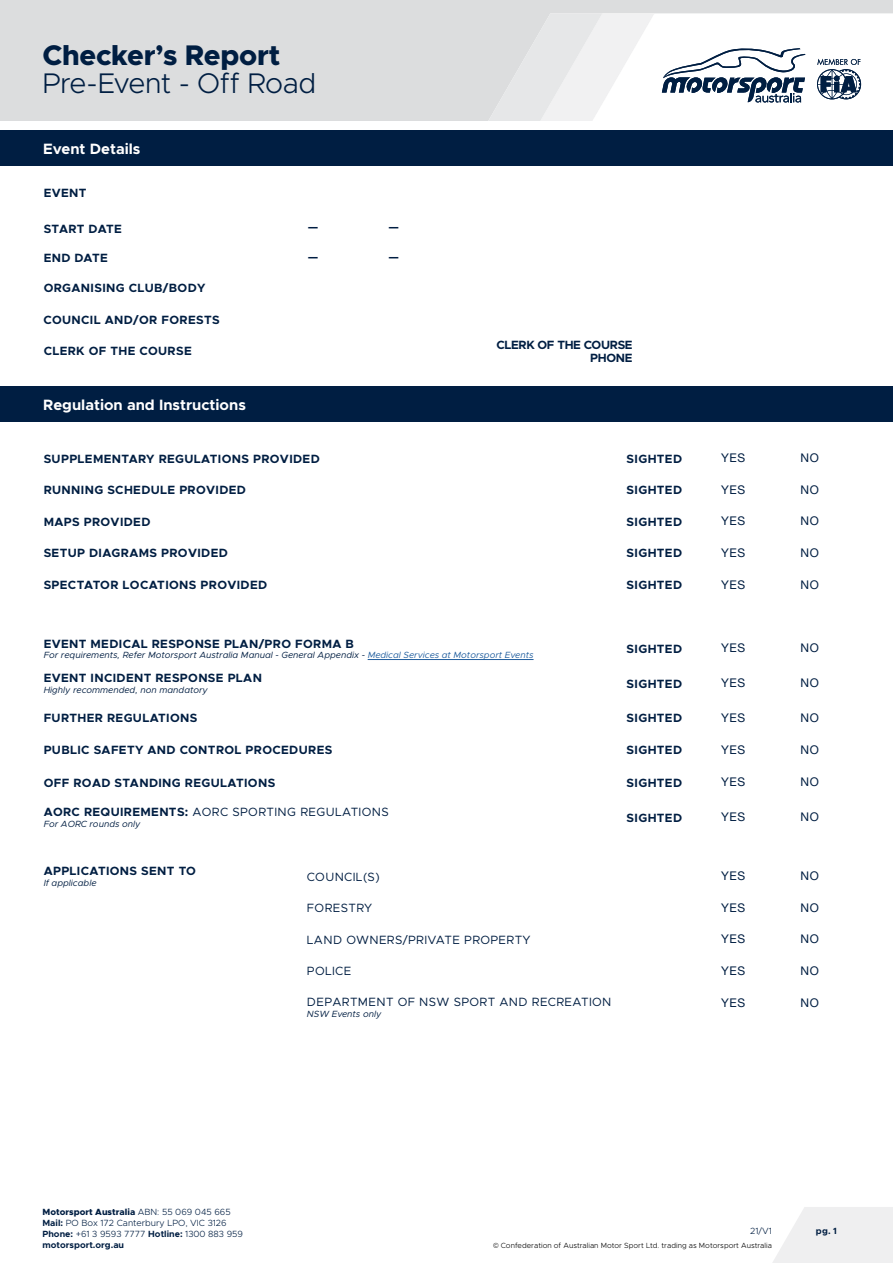
<style>
.page{position:relative;width:893px;height:1263px;background:#fff}
.page>*{position:absolute;margin:0;border:0;box-sizing:border-box;transform-origin:0 0}
.t1{font:300 28.5px "Metropolis";letter-spacing:-.02em;color:#001e42}
.t2{font:800 28.5px "Metropolis";letter-spacing:-.01em;color:#001e42}
.t3{font:700 15px "Metropolis";color:#fff}
.t4{font:700 12px "Metropolis";letter-spacing:.03em;color:#001e42}
.t5{font:12px "Metropolis";letter-spacing:.03em;color:#001e42}
.t6{font:12px "Helvetica Neue LT Std";letter-spacing:.05em;color:#001e42}
.t7{font:700 12px/13.5px "Metropolis";letter-spacing:-.025em;color:#001e42;text-align:right}
.t8{font:italic 9px "Metropolis";color:#001e42}
.t9{font:300 9px/10.8px "Metropolis";color:#001e42}
.t10{font:700 9px "Metropolis";color:#001e42}
.t11{font:300 7.5px "Metropolis";color:#000}
.s1{color:#215e9e}
.s2{font-weight:700}
.s3{font-weight:800}
.s4{font-family:"Montserrat"}
</style>
<div class="page">
<svg style="left:773px;top:1207px;width:120px;height:56px"></svg>
<svg style="left:0;top:0;width:893px;height:120px;fill:#dcddde"></svg>
<svg style="left:483px;top:13px;width:171px;height:107px"></svg>
<div style="left:0;top:130px;width:893px;height:36px;background:#001e42"></div>
<div style="left:0;top:386px;width:893px;height:36px;background:#001e42"></div>
<hr style="left:368px;top:659px;width:166px;height:1px;background:#215e9e">
<h1 class="t2" style="left:43px;top:37px;width:239px">Checker’s Report</h1>
<h1 class="t1" style="left:43px;top:66px;width:275px">Pre-Event - Off Road</h1>
<p class="t3" style="left:43px;top:139px;width:99px">Event Details</p>
<p class="t4" style="left:44px;top:185px;width:44px">EVENT</p>
<p class="t4" style="left:44px;top:221px;width:80px">START DATE</p>
<p class="t4" style="left:44px;top:251px;width:66px">END DATE</p>
<p class="t4" style="left:44px;top:281px;width:163px">ORGANISING CLUB/BODY</p>
<p class="t4" style="left:43px;top:312px;width:178px">COUNCIL AND/OR FORESTS</p>
<p class="t4" style="left:44px;top:343px;width:150px">CLERK OF THE COURSE</p>
<p class="t3" style="left:43px;top:395px;width:204px">Regulation and Instructions</p>
<p class="t4" style="left:308px;top:219px;width:12px">—</p>
<p class="t4" style="left:308px;top:249px;width:12px">—</p>
<p class="t4" style="left:44px;top:451px;width:278px">SUPPLEMENTARY REGULATIONS PROVIDED</p>
<p class="t4" style="left:44px;top:483px;width:204px">RUNNING SCHEDULE PROVIDED</p>
<p class="t4" style="left:44px;top:514px;width:108px">MAPS PROVIDED</p>
<p class="t4" style="left:44px;top:546px;width:186px">SETUP DIAGRAMS PROVIDED</p>
<p class="t4" style="left:44px;top:577px;width:225px">SPECTATOR LOCATIONS PROVIDED</p>
<p class="t4" style="left:388px;top:219px;width:12px">—</p>
<p class="t4" style="left:388px;top:249px;width:12px">—</p>
<p class="t7" style="left:496px;top:338px;width:138px">CLERK OF THE COURSE<br>PHONE</p>
<p class="t4" style="left:627px;top:451px;width:57px">SIGHTED</p>
<p class="t4" style="left:627px;top:483px;width:57px">SIGHTED</p>
<p class="t4" style="left:627px;top:514px;width:57px">SIGHTED</p>
<p class="t4" style="left:627px;top:546px;width:57px">SIGHTED</p>
<p class="t4" style="left:627px;top:577px;width:57px">SIGHTED</p>
<p class="t4" style="left:44px;top:636px;width:312px">EVENT MEDICAL RESPONSE PLAN/PRO FORMA B</p>
<p class="t8" style="left:44px;top:650px;width:491px">For requirements, Refer Motorsport Australia Manual - General Appendix - <span class="s1">Medical Services at Motorsport Events</span></p>
<p class="t4" style="left:44px;top:670px;width:220px">EVENT INCIDENT RESPONSE PLAN</p>
<p class="t8" style="left:44px;top:684px;width:166px">Highly recommended, non mandatory</p>
<p class="t4" style="left:44px;top:711px;width:155px">FURTHER REGULATIONS</p>
<p class="t4" style="left:44px;top:743px;width:290px">PUBLIC SAFETY AND CONTROL PROCEDURES</p>
<p class="t4" style="left:44px;top:775px;width:233px">OFF ROAD STANDING REGULATIONS</p>
<p class="t5" style="left:44px;top:804px;width:347px"><span class="s2">AORC REQUIREMENTS:</span> AORC SPORTING REGULATIONS</p>
<p class="t8" style="left:44px;top:818px;width:98px">For AORC rounds only</p>
<p class="t4" style="left:44px;top:863px;width:154px">APPLICATIONS SENT TO</p>
<p class="t8" style="left:44px;top:877px;width:54px">If applicable</p>
<p class="t5" style="left:307px;top:869px;width:74px">COUNCIL(S)</p>
<p class="t5" style="left:307px;top:901px;width:67px">FORESTRY</p>
<p class="t5" style="left:307px;top:932px;width:225px">LAND OWNERS/PRIVATE PROPERTY</p>
<p class="t5" style="left:307px;top:964px;width:46px">POLICE</p>
<p class="t5" style="left:307px;top:994px;width:306px">DEPARTMENT OF NSW SPORT AND RECREATION</p>
<p class="t8" style="left:307px;top:1008px;width:76px">NSW Events only</p>
<p class="t4" style="left:627px;top:641px;width:57px">SIGHTED</p>
<p class="t4" style="left:627px;top:676px;width:57px">SIGHTED</p>
<p class="t4" style="left:627px;top:711px;width:57px">SIGHTED</p>
<p class="t4" style="left:627px;top:743px;width:57px">SIGHTED</p>
<p class="t4" style="left:627px;top:775px;width:57px">SIGHTED</p>
<p class="t4" style="left:627px;top:810px;width:57px">SIGHTED</p>
<p class="t6" style="left:721px;top:451px;width:26px">YES</p>
<p class="t6" style="left:721px;top:482px;width:26px">YES</p>
<p class="t6" style="left:721px;top:514px;width:26px">YES</p>
<p class="t6" style="left:721px;top:545px;width:26px">YES</p>
<p class="t6" style="left:721px;top:577px;width:26px">YES</p>
<p class="t6" style="left:721px;top:641px;width:26px">YES</p>
<p class="t6" style="left:721px;top:675px;width:26px">YES</p>
<p class="t6" style="left:721px;top:710px;width:26px">YES</p>
<p class="t6" style="left:721px;top:742px;width:26px">YES</p>
<p class="t6" style="left:721px;top:775px;width:26px">YES</p>
<p class="t6" style="left:721px;top:809px;width:26px">YES</p>
<p class="t6" style="left:721px;top:869px;width:26px">YES</p>
<p class="t6" style="left:721px;top:900px;width:26px">YES</p>
<p class="t6" style="left:721px;top:932px;width:26px">YES</p>
<p class="t6" style="left:721px;top:963px;width:26px">YES</p>
<p class="t6" style="left:721px;top:995px;width:26px">YES</p>
<p class="t6" style="left:801px;top:451px;width:20px">NO</p>
<p class="t6" style="left:801px;top:482px;width:20px">NO</p>
<p class="t6" style="left:801px;top:514px;width:20px">NO</p>
<p class="t6" style="left:801px;top:545px;width:20px">NO</p>
<p class="t6" style="left:801px;top:577px;width:20px">NO</p>
<p class="t6" style="left:801px;top:641px;width:20px">NO</p>
<p class="t6" style="left:801px;top:675px;width:20px">NO</p>
<p class="t6" style="left:801px;top:710px;width:20px">NO</p>
<p class="t6" style="left:801px;top:742px;width:20px">NO</p>
<p class="t6" style="left:801px;top:775px;width:20px">NO</p>
<p class="t6" style="left:801px;top:809px;width:20px">NO</p>
<p class="t6" style="left:801px;top:869px;width:20px">NO</p>
<p class="t6" style="left:801px;top:900px;width:20px">NO</p>
<p class="t6" style="left:801px;top:932px;width:20px">NO</p>
<p class="t6" style="left:801px;top:963px;width:20px">NO</p>
<p class="t6" style="left:801px;top:995px;width:20px">NO</p>
<p class="t9" style="left:43px;top:1207px;width:202px"><span class="s3">Motorsport Australia</span> ABN: 55 069 045 665<br><span class="s2">Mail:</span> PO Box 172 Canterbury LPO, VIC 3126<br><span class="s2">Phone:</span> +61 3 9593 7777 <span class="s2">Hotline:</span> 1300 883 959 <span class="s2">motorsport.org.au</span></p>
<p class="t9" style="left:750px;top:1225px;width:23px">21/V1</p>
<p class="t11" style="left:493px;top:1240px;width:280px"><span class="s4">©</span> Confederation of Australian Motor Sport Ltd. trading as Motorsport Australia</p>
<p class="t10" style="left:816px;top:1225px;width:23px">pg. 1</p>
</div>
